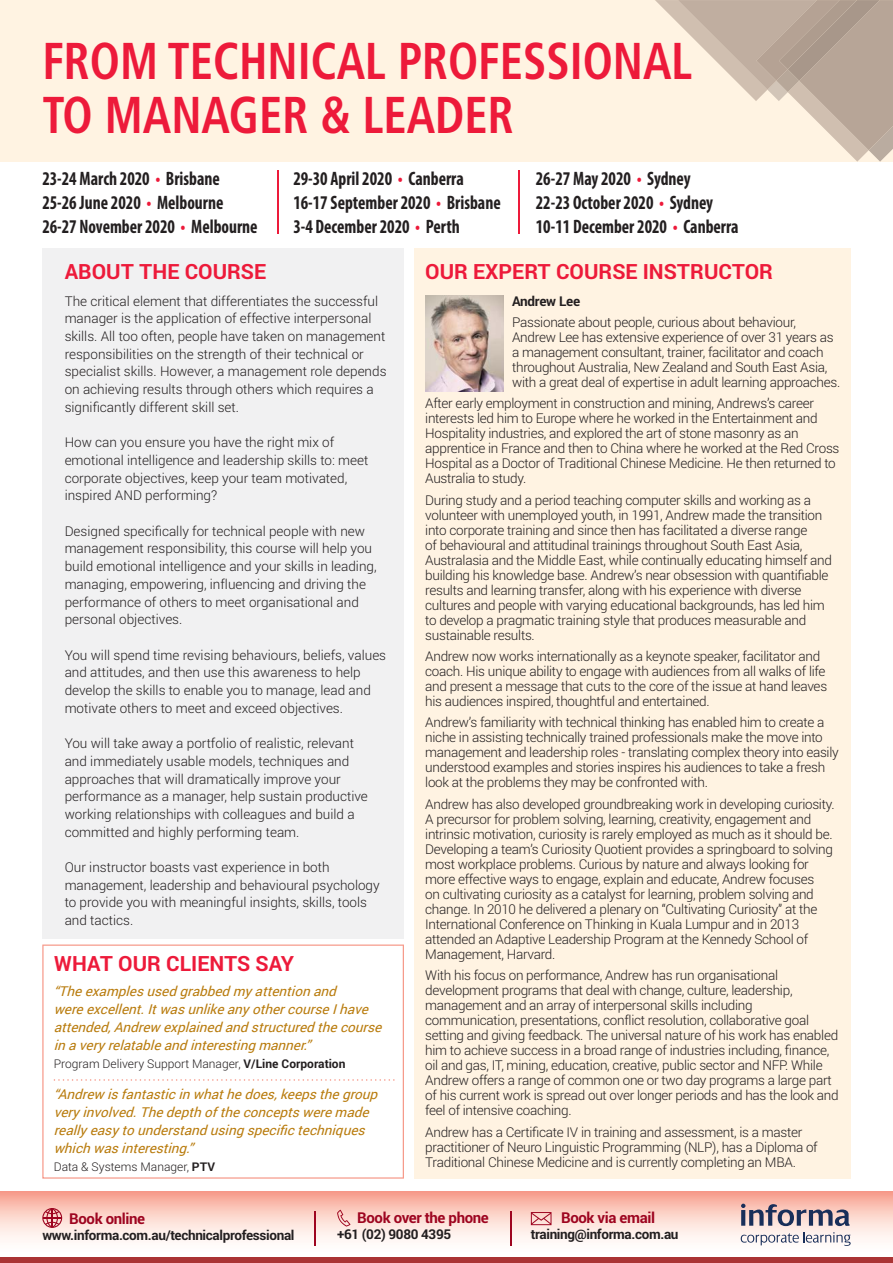
<style>
.page{position:relative;width:893px;height:1263px;background:#fff}
.page>*{position:absolute;margin:0;border:0;box-sizing:border-box;transform-origin:0 0}
.t1{font:700 condensed 51.75px/54px "Frutiger";color:#ed1a3a;scale:.9 1}
.t2{font:700 21px "Roboto";color:#ed1a3a}
.t3{font:700 condensed 19.5px/24px "Myriad Pro";color:#231f20;scale:.9 1}
.t4{font:700 15px "Roboto";letter-spacing:-.025em;color:#9e0520}
.t5{font:300 13.5px/15px "Roboto";letter-spacing:-.02em;color:#231f20}
.t6{font:300 13.5px/17.7px "Roboto";color:#231f20}
.t7{font:italic 13.5px/18px "Roboto";color:#b97c0e}
.t8{font:700 13.5px "Roboto";letter-spacing:-.025em;color:#231f20}
.t9{font:300 12px "Roboto";color:#231f20}
.s1{color:#ed1a3a}
.s2{font-weight:700}
</style>
<div class="page">
<svg style="left:0;top:1192px;width:892px;height:54px"></svg>
<div style="left:0;top:1257px;width:892px;height:6px;background:#aa3435"></div>
<svg style="left:741px;top:1204px;width:108px;height:22px"></svg>
<svg style="left:740px;top:1232px;width:110px;height:14px"></svg>
<hr style="left:314px;top:1212px;width:2px;height:34px;background:#9e0520">
<hr style="left:510px;top:1212px;width:1px;height:34px;background:#9e0520">
<svg style="left:42px;top:1208px;width:20px;height:20px"></svg>
<svg style="left:531px;top:1212px;width:20px;height:13px"></svg>
<svg style="left:337px;top:1210px;width:13px;height:17px"></svg>
<div style="left:42px;top:248px;width:362px;height:691px;background:#f1f1f2"></div>
<div style="left:414px;top:248px;width:436px;height:931px;background:#fff3e2"></div>
<svg style="left:42px;top:945px;width:362px;height:234px"></svg>
<svg style="left:54px;top:1079px;width:340px;height:2px"></svg>
<img style="left:425px;top:295px;width:78px;height:96px">
<div style="left:0;top:0;width:892px;height:162px;background:#fff3e2"></div>
<svg style="left:655px;top:0;width:237px;height:162px"></svg>
<hr style="left:278px;top:170px;width:1px;height:64px;background:#ed1a3a">
<hr style="left:518px;top:170px;width:2px;height:64px;background:#ed1a3a">
<h1 class="t1" style="left:42px;top:38px;width:723px">FROM TECHNICAL PROFESSIONAL<br>TO MANAGER &amp; LEADER</h1>
<h3 class="t3" style="left:42px;top:168px;width:241px">23-24 March 2020 <span class="s1">•</span> Brisbane<br>25-26 June 2020 <span class="s1">•</span> Melbourne<br>26-27 November 2020 <span class="s1">•</span> Melbourne</h3>
<h3 class="t3" style="left:293px;top:168px;width:232px">29-30 April 2020 <span class="s1">•</span> Canberra<br>16-17 September 2020 <span class="s1">•</span> Brisbane<br>3-4 December 2020 <span class="s1">•</span> Perth</h3>
<h3 class="t3" style="left:536px;top:168px;width:227px">26-27 May 2020 <span class="s1">•</span> Sydney<br>22-23 October 2020 <span class="s1">•</span> Sydney<br>10-11 December 2020 <span class="s1">•</span> Canberra</h3>
<h2 class="t2" style="left:65px;top:260px;width:203px">ABOUT THE COURSE</h2>
<h2 class="t2" style="left:425px;top:260px;width:349px">OUR EXPERT COURSE INSTRUCTOR</h2>
<p class="t8" style="left:512px;top:293px;width:70px">Andrew Lee</p>
<p class="t5" style="left:512px;top:315px;width:330px">Passionate about people, curious about behaviour, Andrew Lee has extensive experience of over 31 years as a management consultant, trainer, facilitator and coach throughout Australia, New Zealand and South East Asia, with a great deal of expertise in adult learning approaches.</p>
<p class="t5" style="left:425px;top:396px;width:416px">After early employment in construction and mining, Andrews’s career interests led him to Europe where he worked in the Entertainment and Hospitality industries, and explored the art of stone masonry as an apprentice in France and then to China where he worked at the Red Cross Hospital as a Doctor of Traditional Chinese Medicine. He then returned to Australia to study.</p>
<p class="t5" style="left:425px;top:493px;width:408px">During study and a period teaching computer skills and working as a volunteer with unemployed youth, in 1991, Andrew made the transition into corporate training and since then has facilitated a diverse range<br>of behavioural and attitudinal trainings throughout South East Asia, Australasia and the Middle East, while continually educating himself and building his knowledge base. Andrew’s near obsession with quantifiable results and learning transfer, along with his experience with diverse cultures and people with varying educational backgrounds, has led him to develop a pragmatic training style that produces measurable and sustainable results.</p>
<p class="t5" style="left:425px;top:649px;width:403px">Andrew now works internationally as a keynote speaker, facilitator and coach. His unique ability to engage with audiences from all walks of life and present a message that cuts to the core of the issue at hand leaves his audiences inspired, thoughtful and entertained.</p>
<p class="t5" style="left:425px;top:715px;width:415px">Andrew’s familiarity with technical thinking has enabled him to create a niche in assisting technically trained professionals make the move into management and leadership roles - translating complex theory into easily understood examples and stories inspires his audiences to take a fresh look at the problems they may be confronted with.</p>
<p class="t5" style="left:425px;top:797px;width:411px">Andrew has also developed groundbreaking work in developing curiosity.<br>A precursor for problem solving, learning, creativity, engagement and intrinsic motivation, curiosity is rarely employed as much as it should be.<br>Developing a team’s Curiosity Quotient provides a springboard to solving most workplace problems. Curious by nature and always looking for more effective ways to engage, explain and educate, Andrew focuses<br>on cultivating curiosity as a catalyst for learning, problem solving and change. In 2010 he delivered a plenary on “Cultivating Curiosity” at the International Conference on Thinking in Kuala Lumpur and in 2013 attended an Adaptive Leadership Program at the Kennedy School of Management, Harvard.</p>
<p class="t5" style="left:425px;top:968px;width:415px">With his focus on performance, Andrew has run organisational development programs that deal with change, culture, leadership, management and an array of interpersonal skills including communication, presentations, conflict resolution, collaborative goal setting and giving feedback. The universal nature of his work has enabled him to achieve success in a broad range of industries including, finance, oil and gas, IT, mining, education, creative, public sector and NFP. While Andrew offers a range of common one or two day programs a large part of his current work is spread out over longer periods and has the look and feel of intensive coaching.</p>
<p class="t5" style="left:425px;top:1125px;width:394px">Andrew has a Certificate IV in training and assessment, is a master practitioner of Neuro Linguistic Programming (NLP), has a Diploma of<br>Traditional Chinese Medicine and is currently completing an MBA.</p>
<p class="t6" style="left:65px;top:292px;width:323px">The critical element that differentiates the successful manager is the application of effective interpersonal skills. All too often, people have taken on management responsibilities on the strength of their technical or specialist skills. However, a management role depends on achieving results through others which requires a significantly different skill set.</p>
<p class="t6" style="left:65px;top:434px;width:305px">How can you ensure you have the right mix of emotional intelligence and leadership skills to: meet corporate objectives, keep your team motivated, inspired AND performing?</p>
<p class="t6" style="left:65px;top:522px;width:313px">Designed specifically for technical people with new management responsibility, this course will help you build emotional intelligence and your skills in leading, managing, empowering, influencing and driving the performance of others to meet organisational and personal objectives.</p>
<p class="t6" style="left:65px;top:646px;width:323px">You will spend time revising behaviours, beliefs, values and attitudes, and then use this awareness to help develop the skills to enable you to manage, lead and motivate others to meet and exceed objectives.</p>
<p class="t6" style="left:65px;top:735px;width:305px">You will take away a portfolio of realistic, relevant and immediately usable models, techniques and approaches that will dramatically improve your performance as a manager, help sustain productive working relationships with colleagues and build a committed and highly performing team.</p>
<p class="t6" style="left:65px;top:859px;width:316px">Our instructor boasts vast experience in both management, leadership and behavioural psychology to provide you with meaningful insights, skills, tools and tactics.</p>
<h2 class="t2" style="left:54px;top:952px;width:242px">WHAT OUR CLIENTS SAY</h2>
<p class="t7" style="left:54px;top:982px;width:334px">“Theexamplesusedgrabbedmyattentionand wereexcellent.ItwasunlikeanyothercourseIhave attended,Andrew explainedandstructuredthecourse inaveryrelatableandinterestingmanner.”</p>
<p class="t9" style="left:54px;top:1057px;width:293px">Program Delivery Support Manager, <span class="s2">V/Line Corporation</span></p>
<p class="t7" style="left:54px;top:1085px;width:330px">“Andrew isfantasticinwhathedoes,keepsthegroup veryinvolved.Thedepthoftheconceptsweremade reallyeasytounderstandusingspecifictechniques whichwasinteresting.”</p>
<p class="t9" style="left:54px;top:1160px;width:163px">Data &amp; Systems Manager, <span class="s2">PTV</span></p>
<p class="t4" style="left:69px;top:1210px;width:77px">Book online</p>
<p class="t8" style="left:42px;top:1228px;width:254px">www.informa.com.au/technicalprofessional</p>
<p class="t4" style="left:357px;top:1209px;width:133px">Book over the phone</p>
<p class="t8" style="left:337px;top:1226px;width:116px">+61 (02) 9080 4395</p>
<p class="t4" style="left:561px;top:1209px;width:95px">Book via email</p>
<p class="t8" style="left:531px;top:1226px;width:149px">training@informa.com.au</p>
</div>
